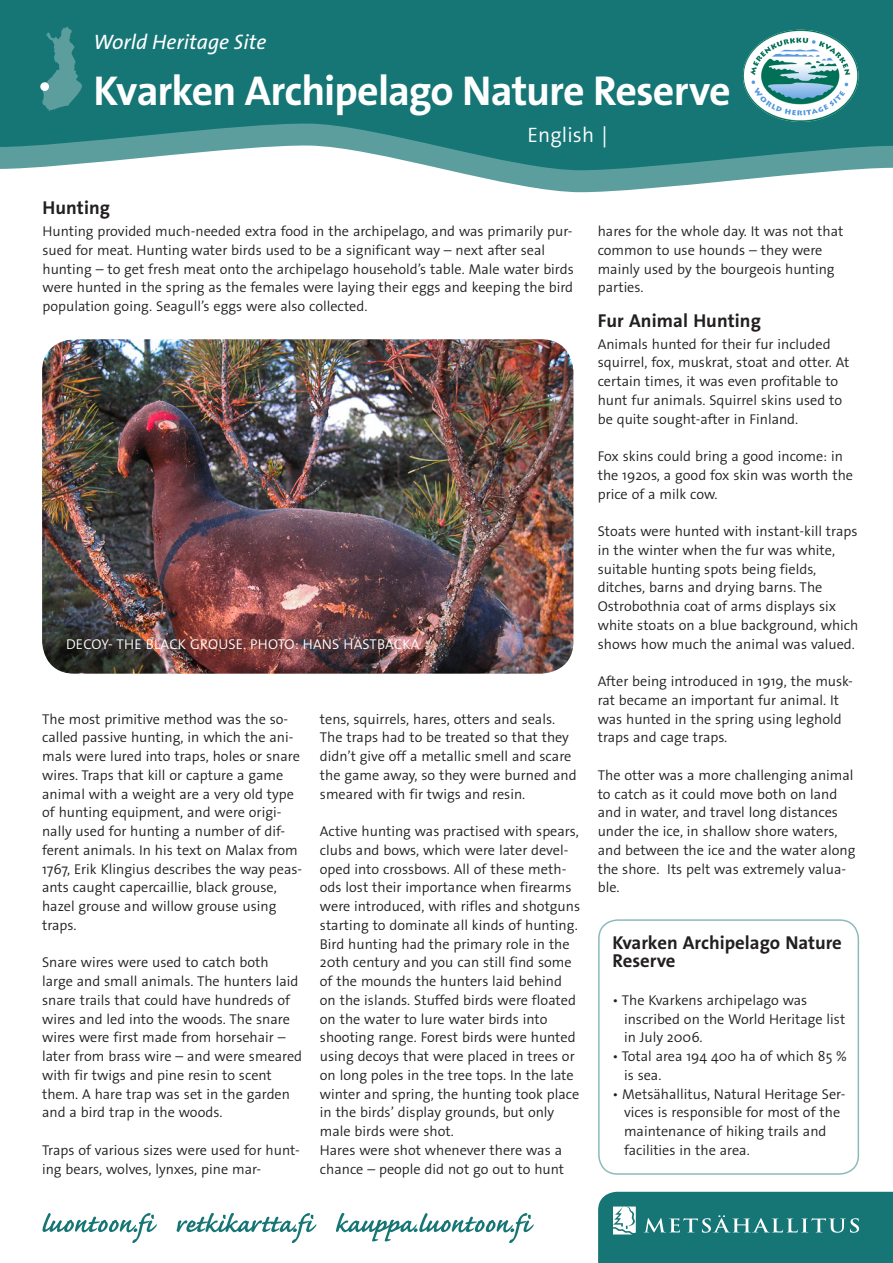
<style>
.page{position:relative;width:893px;height:1263px;background:#fff}
.page>*{position:absolute;margin:0;border:0;box-sizing:border-box;transform-origin:0 0}
.t1{font:700 42px "The Sans Os F";letter-spacing:-.02em;color:#fff}
.t2{font:italic 21px "The Sans Os F";color:#fff}
.t3{font:300 21px "The Sans Os F";letter-spacing:.005em;color:#fff}
.Otsikko_TheSans_Bold{font:700 18.75px/18.8px "The Sans Os F";color:#231f20}
.Ei_sisenn__leipäteks{font:300 14.25px/18.8px "The Sans Os F";color:#231f20}
.Järjestyssäännöt__SA{font:300 14.25px "The Sans Os F";letter-spacing:.015em;color:#fff}
</style>
<div class="page">
<svg style="left:448px;top:170px;width:397px;height:22px;fill:#5c9e9e"></svg>
<svg style="left:0;top:0;width:893px;height:170px;background:#277f7f"></svg>
<svg style="left:598px;top:1192px;width:295px;height:71px;background:#267e7e"></svg>
<img style="left:743px;top:30px;width:115px;height:92px">
<div style="left:43px;top:30px;width:43px;height:93px;background:#167575"></div>
<svg style="left:336px;top:1213px;width:198px;height:30px"></svg>
<svg style="left:177px;top:1213px;width:139px;height:30px"></svg>
<svg style="left:42px;top:1213px;width:115px;height:30px"></svg>
<svg style="left:42px;top:27px;width:40px;height:84px"></svg>
<div style="left:41px;top:83px;width:7px;height:7px;background:#fff;border-radius:50%"></div>
<div style="left:40px;top:82px;width:9px;height:9px;border:2px solid #fff;border-radius:50%"></div>
<div style="left:598px;top:919px;width:261px;height:256px;border:2px solid #167575;border-radius:19px"></div>
<img style="left:42px;top:339px;width:531px;height:335px">
<svg style="left:604px;top:127px;width:1px;height:21px"></svg>
<h2 class="t2" style="left:94px;top:28px;width:174px">World Heritage Site</h2>
<h1 class="t1" style="left:94px;top:64px;width:639px">Kvarken Archipelago Nature Reserve</h1>
<h2 class="t3" style="left:528px;top:122px;width:68px">English</h2>
<p class="Otsikko_TheSans_Bold" style="left:42px;top:199px;width:69px">Hunting</p>
<p class="Ei_sisenn__leipäteks" style="left:42px;top:222px;width:533px">Hunting provided much-needed extra food in the archipelago, and was primarily pur&shy;sued for meat. Hunting water birds used to be a significant way – next after seal hunting – to get fresh meat onto the archipelago household’s table. Male water birds were hunted in the spring as the females were laying their eggs and keeping the bird population going. Seagull’s eggs were also collected.</p>
<p class="Järjestyssäännöt__SA" style="left:66px;top:635px;width:355px">DECOY- THE BLACK GROUSE. PHOTO: HANS HÄSTBACKA</p>
<p class="Ei_sisenn__leipäteks" style="left:42px;top:709px;width:262px">The most primitive method was the so&shy;called passive hunting, in which the ani&shy;mals were lured into traps, holes or snare wires. Traps that kill or capture a game animal with a weight are a very old type of hunting equipment, and were origi&shy;nally used for hunting a number of dif&shy;ferent animals. In his text on Malax from 1767, Erik Klingius describes the way peas&shy;ants caught capercaillie, black grouse, hazel grouse and willow grouse using traps.</p>
<p class="Ei_sisenn__leipäteks" style="left:42px;top:953px;width:262px">Snare wires were used to catch both large and small animals. The hunters laid snare trails that could have hundreds of wires and led into the woods. The snare wires were first made from horsehair – later from brass wire – and were smeared with fir twigs and pine resin to scent them. A hare trap was set in the garden and a bird trap in the woods.</p>
<p class="Ei_sisenn__leipäteks" style="left:42px;top:1141px;width:259px">Traps of various sizes were used for hunt&shy;ing bears, wolves, lynxes, pine mar-</p>
<p class="Ei_sisenn__leipäteks" style="left:320px;top:709px;width:258px">tens, squirrels, hares, otters and seals.<br>The traps had to be treated so that they didn’t give off a metallic smell and scare the game away, so they were burned and smeared with fir twigs and resin.</p>
<p class="Ei_sisenn__leipäteks" style="left:320px;top:822px;width:262px">Active hunting was practised with spears, clubs and bows, which were later devel&shy;oped into crossbows. All of these meth&shy;ods lost their importance when firearms were introduced, with rifles and shotguns starting to dominate all kinds of hunting.<br>Bird hunting had the primary role in the 20th century and you can still find some of the mounds the hunters laid behind on the islands. Stuffed birds were floated on the water to lure water birds into shooting range. Forest birds were hunted using decoys that were placed in trees or on long poles in the tree tops. In the late winter and spring, the hunting took place in the birds’ display grounds, but only male birds were shot.</p>
<p class="Ei_sisenn__leipäteks" style="left:320px;top:1141px;width:246px">Hares were shot whenever there was a chance – people did not go out to hunt</p>
<p class="Ei_sisenn__leipäteks" style="left:598px;top:222px;width:247px">hares for the whole day. It was not that common to use hounds – they were mainly used by the bourgeois hunting parties.</p>
<p class="Otsikko_TheSans_Bold" style="left:598px;top:311px;width:165px">Fur Animal Hunting</p>
<p class="Ei_sisenn__leipäteks" style="left:598px;top:334px;width:253px">Animals hunted for their fur included squirrel, fox, muskrat, stoat and otter. At certain times, it was even profitable to hunt fur animals. Squirrel skins used to be quite sought-after in Finland.</p>
<p class="Ei_sisenn__leipäteks" style="left:598px;top:447px;width:257px">Fox skins could bring a good income: in the 1920s, a good fox skin was worth the price of a milk cow.</p>
<p class="Ei_sisenn__leipäteks" style="left:598px;top:522px;width:262px">Stoats were hunted with instant-kill traps in the winter when the fur was white, suitable hunting spots being fields, ditches, barns and drying barns. The Ostrobothnia coat of arms displays six white stoats on a blue background, which shows how much the animal was valued.</p>
<p class="Ei_sisenn__leipäteks" style="left:598px;top:672px;width:257px">After being introduced in 1919, the musk&shy;rat became an important fur animal. It was hunted in the spring using leghold traps and cage traps.</p>
<p class="Ei_sisenn__leipäteks" style="left:598px;top:766px;width:259px">The otter was a more challenging animal to catch as it could move both on land and in water, and travel long distances under the ice, in shallow shore waters, and between the ice and the water along the shore. Its pelt was extremely valua&shy;ble.</p>
<p class="Otsikko_TheSans_Bold" style="left:612px;top:933px;width:231px">Kvarken Archipelago Nature<br>Reserve</p>
<p class="Ei_sisenn__leipäteks" style="left:624px;top:991px;width:223px;text-indent:-12px">• The Kvarkens archipelago was inscribed on the World Heritage list in July 2006.</p>
<p class="Ei_sisenn__leipäteks" style="left:624px;top:1047px;width:224px;text-indent:-12px">• Total area 194 400 ha of which 85 % is sea.</p>
<p class="Ei_sisenn__leipäteks" style="left:624px;top:1084px;width:223px;text-indent:-12px">• Metsähallitus, Natural Heritage Ser&shy;vices is responsible for most of the maintenance of hiking trails and facilities in the area.</p>
</div>
